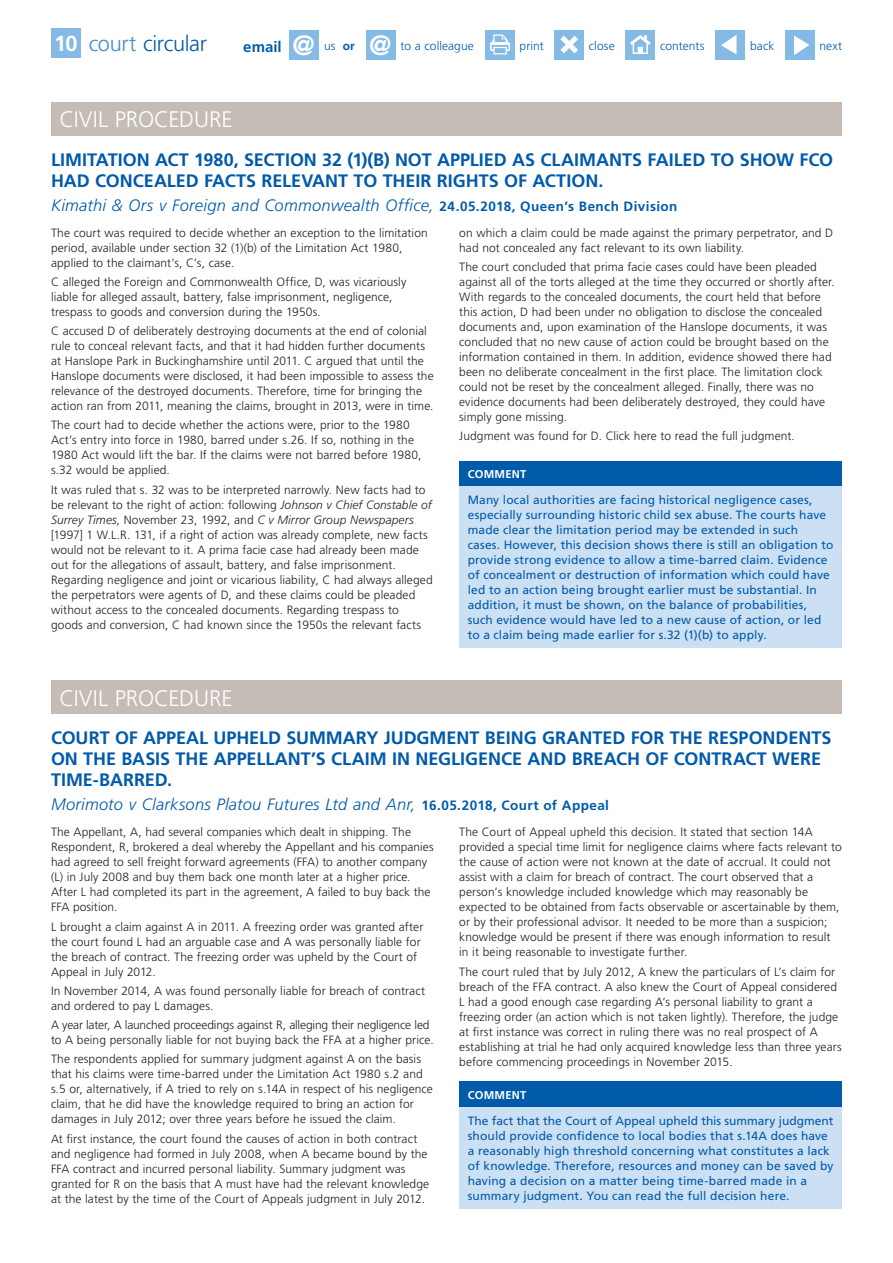
<style>
.page{position:relative;width:893px;height:1263px;background:#fff}
.page>*{position:absolute;margin:0;border:0;box-sizing:border-box;transform-origin:0 0}
.t1{font:700 27.9px "Frutiger LT Std";color:#fff}
.Panel_Heads{font:300 22.5px "Frutiger LT Std";letter-spacing:-.005em;color:#fff}
.t2{font:300 21.75px "Frutiger LT Std";letter-spacing:-.015em;color:#015aaa}
.Head_1{font:700 18px/21px "Frutiger LT Std";letter-spacing:-.005em;color:#015aaa}
.Head_2{font:italic 300 16.5px "Frutiger LT Std";letter-spacing:.015em;color:#015aaa}
.t3{font:700 15px "Frutiger LT Std";letter-spacing:.005em;color:#015aaa}
.Body{font:300 12px/15px "Frutiger LT Std";letter-spacing:.005em;color:#231f20}
.t4{font:12px/15px "Frutiger LT Std";letter-spacing:.01em;color:#015aaa}
.t5{font:300 12px "Frutiger LT Std";letter-spacing:.005em;color:#015aaa}
.t6{font:700 11.25px "Frutiger LT Std";letter-spacing:.02em;color:#fff}
.s1{font-weight:700;color:#fff}
.s2{color:#448dcb}
.s3{font-size:27.9px;color:#fff}
.s4{font-weight:700}
.s5{font-weight:700;font-style:normal;font-size:13.5px}
.s6{font-style:italic}
</style>
<div class="page">
<div style="left:51px;top:28px;width:30px;height:30px;background:#85bae4"></div>
<div style="left:715px;top:30px;width:30px;height:30px;background:#85bae4"></div>
<svg style="left:721px;top:35px;width:15px;height:19px"></svg>
<div style="left:785px;top:30px;width:30px;height:30px;background:#85bae4"></div>
<svg style="left:794px;top:36px;width:15px;height:19px"></svg>
<div style="left:625px;top:30px;width:30px;height:30px;background:#85bae4"></div>
<svg style="left:630px;top:35px;width:21px;height:19px"></svg>
<div style="left:554px;top:30px;width:30px;height:30px;background:#85bae4"></div>
<svg style="left:560px;top:36px;width:18px;height:17px"></svg>
<div style="left:485px;top:30px;width:30px;height:30px;background:#85bae4"></div>
<svg style="left:490px;top:34px;width:20px;height:20px"></svg>
<div style="left:289px;top:30px;width:30px;height:30px;background:#85bae4"></div>
<div style="left:366px;top:30px;width:29px;height:30px;background:#85bae4"></div>
<div style="left:459px;top:461px;width:383px;height:26px;background:#015aaa"></div>
<div style="left:459px;top:487px;width:383px;height:161px;background:#cbe0f3"></div>
<div style="left:51px;top:102px;width:791px;height:33px;background:#c4bcb5"></div>
<div style="left:459px;top:1081px;width:383px;height:26px;background:#015aaa"></div>
<div style="left:459px;top:1107px;width:383px;height:101px;background:#cbe0f3"></div>
<div style="left:51px;top:681px;width:791px;height:33px;background:#c4bcb5"></div>
<h3 class="t2" style="left:54px;top:31px;width:155px"><span class="s1">10</span> <span class="s2">court</span> circular</h3>
<p class="t3" style="left:243px;top:38px;width:73px">email <span class="s3">@</span></p>
<p class="t5" style="left:324px;top:39px;width:32px">us <span class="s4">or</span></p>
<h1 class="t1" style="left:369px;top:29px;width:24px">@</h1>
<p class="t5" style="left:401px;top:39px;width:75px">to a colleague</p>
<p class="t5" style="left:520px;top:39px;width:26px">print</p>
<p class="t5" style="left:589px;top:39px;width:27px">close</p>
<p class="t5" style="left:660px;top:39px;width:46px">contents</p>
<p class="t5" style="left:750px;top:39px;width:26px">back</p>
<p class="t5" style="left:819px;top:39px;width:24px">next</p>
<p class="Panel_Heads" style="left:60px;top:107px;width:175px">CIVIL PROCEDURE</p>
<p class="Head_1" style="left:51px;top:149px;width:784px">LIMITATION ACT 1980, SECTION 32 (1)(B) NOT APPLIED AS CLAIMANTS FAILED TO SHOW FCO<br>HAD CONCEALED FACTS RELEVANT TO THEIR RIGHTS OF ACTION.</p>
<p class="Head_2" style="left:51px;top:195px;width:628px">Kimathi &amp; Ors v Foreign and Commonwealth Office, <span class="s5">24.05.2018, Queen’s Bench Division</span></p>
<p class="Body" style="left:51px;top:225px;width:378px">The court was required to decide whether an exception to the limitation period, available under section 32 (1)(b) of the Limitation Act 1980, applied to the claimant’s, C’s, case.</p>
<p class="Body" style="left:51px;top:274px;width:357px">C alleged the Foreign and Commonwealth Office, D, was vicariously liable for alleged assault, battery, false imprisonment, negligence, trespass to goods and conversion during the 1950s.</p>
<p class="Body" style="left:51px;top:324px;width:384px">C accused D of deliberately destroying documents at the end of colonial rule to conceal relevant facts, and that it had hidden further documents at Hanslope Park in Buckinghamshire until 2011. C argued that until the Hanslope documents were disclosed, it had been impossible to assess the relevance of the destroyed documents. Therefore, time for bringing the action ran from 2011, meaning the claims, brought in 2013, were in time.</p>
<p class="Body" style="left:51px;top:418px;width:372px">The court had to decide whether the actions were, prior to the 1980<br>Act’s entry into force in 1980, barred under s.26. If so, nothing in the 1980 Act would lift the bar. If the claims were not barred before 1980, s.32 would be applied.</p>
<p class="Body" style="left:51px;top:482px;width:383px">It was ruled that s. 32 was to be interpreted narrowly. New facts had to be relevant to the right of action: following <span class="s6">Johnson v Chief Constable of Surrey Times</span>, November 23, 1992, and <span class="s6">C v Mirror Group Newspapers </span>[1997] 1 W.L.R. 131, if a right of action was already complete, new facts would not be relevant to it. A prima facie case had already been made out for the allegations of assault, battery, and false imprisonment.<br>Regarding negligence and joint or vicarious liability, C had always alleged the perpetrators were agents of D, and these claims could be pleaded without access to the concealed documents. Regarding trespass to goods and conversion, C had known since the 1950s the relevant facts</p>
<p class="Panel_Heads" style="left:60px;top:685px;width:175px">CIVIL PROCEDURE</p>
<p class="Body" style="left:459px;top:225px;width:375px">on which a claim could be made against the primary perpetrator, and D had not concealed any fact relevant to its own liability.</p>
<p class="Body" style="left:459px;top:259px;width:377px">The court concluded that prima facie cases could have been pleaded against all of the torts alleged at the time they occurred or shortly after.<br>With regards to the concealed documents, the court held that before this action, D had been under no obligation to disclose the concealed documents and, upon examination of the Hanslope documents, it was concluded that no new cause of action could be brought based on the information contained in them. In addition, evidence showed there had been no deliberate concealment in the first place. The limitation clock could not be reset by the concealment alleged. Finally, there was no evidence documents had been deliberately destroyed, they could have simply gone missing.</p>
<p class="Body" style="left:459px;top:429px;width:337px">Judgment was found for D. Click here to read the full judgment.</p>
<p class="t6" style="left:468px;top:468px;width:60px">COMMENT</p>
<p class="t4" style="left:468px;top:492px;width:367px">Many local authorities are facing historical negligence cases, especially surrounding historic child sex abuse. The courts have made clear the limitation period may be extended in such<br>cases. However, this decision shows there is still an obligation to provide strong evidence to allow a time-barred claim. Evidence of concealment or destruction of information which could have led to an action being brought earlier must be substantial. In addition, it must be shown, on the balance of probabilities, such evidence would have led to a new cause of action, or led to a claim being made earlier for s.32 (1)(b) to apply.</p>
<p class="Head_1" style="left:51px;top:728px;width:782px">COURT OF APPEAL UPHELD SUMMARY JUDGMENT BEING GRANTED FOR THE RESPONDENTS<br>ON THE BASIS THE APPELLANT’S CLAIM IN NEGLIGENCE AND BREACH OF CONTRACT WERE<br>TIME-BARRED.</p>
<p class="Head_2" style="left:51px;top:795px;width:559px">Morimoto v Clarksons Platou Futures Ltd and Anr, <span class="s5">16.05.2018, Court of Appeal</span></p>
<p class="Body" style="left:51px;top:825px;width:384px">The Appellant, A, had several companies which dealt in shipping. The Respondent, R, brokered a deal whereby the Appellant and his companies had agreed to sell freight forward agreements (FFA) to another company (L) in July 2008 and buy them back one month later at a higher price.<br>After L had completed its part in the agreement, A failed to buy back the FFA position.</p>
<p class="Body" style="left:51px;top:919px;width:374px">L brought a claim against A in 2011. A freezing order was granted after the court found L had an arguable case and A was personally liable for the breach of contract. The freezing order was upheld by the Court of Appeal in July 2012.</p>
<p class="Body" style="left:51px;top:983px;width:376px">In November 2014, A was found personally liable for breach of contract and ordered to pay L damages.</p>
<p class="Body" style="left:51px;top:1017px;width:384px">A year later, A launched proceedings against R, alleging their negligence led to A being personally liable for not buying back the FFA at a higher price.</p>
<p class="Body" style="left:51px;top:1052px;width:383px">The respondents applied for summary judgment against A on the basis that his claims were time-barred under the Limitation Act 1980 s.2 and s.5 or, alternatively, if A tried to rely on s.14A in respect of his negligence claim, that he did have the knowledge required to bring an action for damages in July 2012; over three years before he issued the claim.</p>
<p class="Body" style="left:51px;top:1131px;width:380px">At first instance, the court found the causes of action in both contract and negligence had formed in July 2008, when A became bound by the FFA contract and incurred personal liability. Summary judgment was granted for R on the basis that A must have had the relevant knowledge at the latest by the time of the Court of Appeals judgment in July 2012.</p>
<p class="Body" style="left:459px;top:825px;width:384px">The Court of Appeal upheld this decision. It stated that section 14A provided a special time limit for negligence claims where facts relevant to the cause of action were not known at the date of accrual. It could not assist with a claim for breach of contract. The court observed that a person’s knowledge included knowledge which may reasonably be expected to be obtained from facts observable or ascertainable by them, or by their professional advisor. It needed to be more than a suspicion; knowledge would be present if there was enough information to result in it being reasonable to investigate further.</p>
<p class="Body" style="left:459px;top:964px;width:384px">The court ruled that by July 2012, A knew the particulars of L’s claim for breach of the FFA contract. A also knew the Court of Appeal considered L had a good enough case regarding A’s personal liability to grant a freezing order (an action which is not taken lightly). Therefore, the judge at first instance was correct in ruling there was no real prospect of A establishing at trial he had only acquired knowledge less than three years before commencing proceedings in November 2015.</p>
<p class="t6" style="left:468px;top:1088px;width:60px">COMMENT</p>
<p class="t4" style="left:468px;top:1113px;width:367px">The fact that the Court of Appeal upheld this summary judgment should provide confidence to local bodies that s.14A does have a reasonably high threshold concerning what constitutes a lack of knowledge. Therefore, resources and money can be saved by having a decision on a matter being time-barred made in a summary judgment. You can read the full decision here.</p>
</div>
